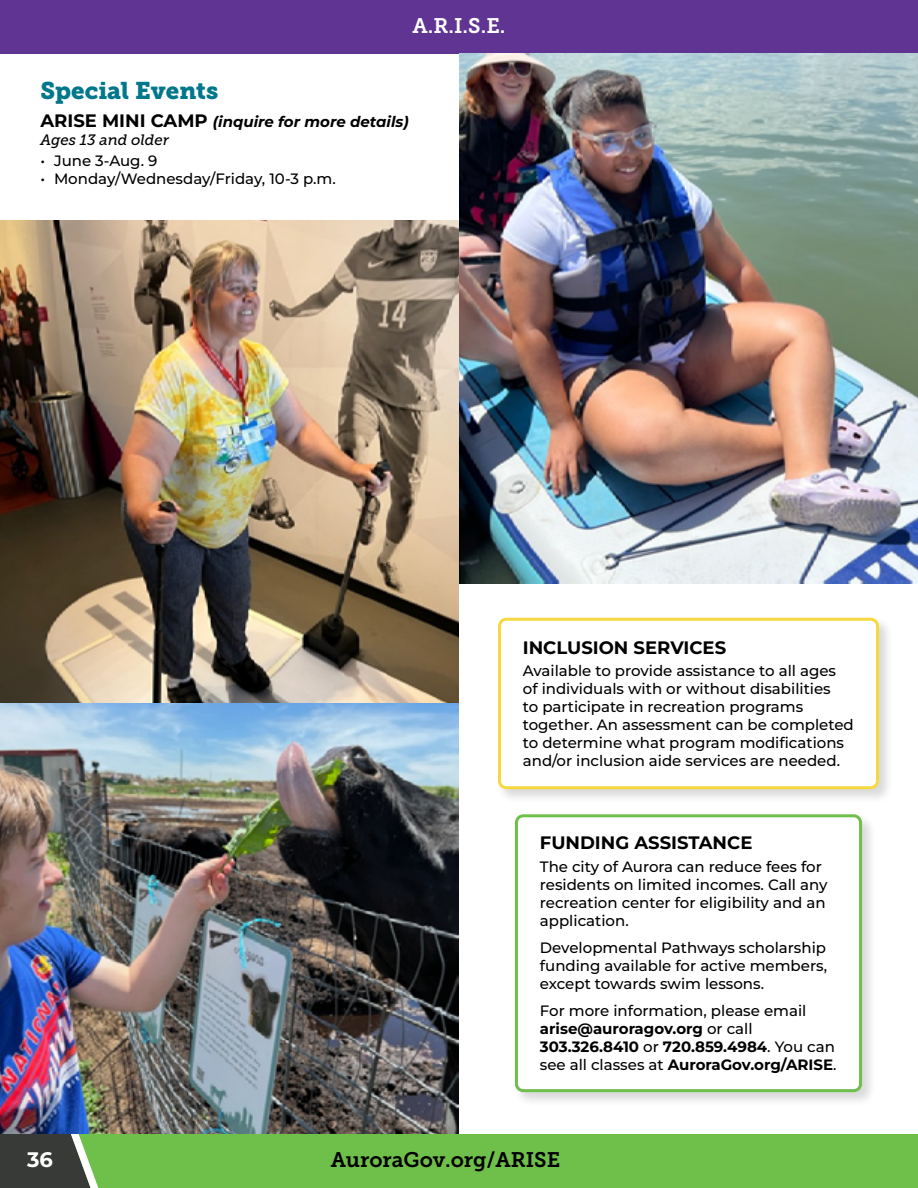
<style>
.page{position:relative;width:918px;height:1188px;background:#fff}
.page>*{position:absolute;margin:0;border:0;box-sizing:border-box;transform-origin:0 0}
.Section_Title_-_Teal{font:24px "Museo Slab 900";color:#00778b}
.Header_Style_-_H2__Black{font:21px "Museo Slab 700";color:#000}
.Header_Style_-_H2__Black-2{font:21px "Museo Slab 700";color:#fff}
.t1{font:700 21px "Montserrat";color:#fff}
.Class_Title__Black{font:700 18px "Montserrat";color:#000}
.Paragraph_Style_-_P1__Black{font:500 15px/18px "Montserrat";color:#000}
.Paragraph_Style_-_P1__Black-2{font:700 15px/18px "Montserrat";color:#000}
.Bullet_Points{font:500 15px "Montserrat";color:#000}
.Class_Title__Black-2{font:italic 700 15px "Montserrat";color:#000}
.Age__Black__Italic{font:italic 15px "Museo Slab 500";color:#000}
.s1{font-style:normal;font-size:18px}
.s2{font-weight:500}
</style>
<div class="page">
<div style="left:0;top:1134px;width:918px;height:54px;background:#6fbf4b"></div>
<svg style="left:0;top:1134px;width:98px;height:54px;background:#4c5648"></svg>
<div style="left:0;top:0;width:918px;height:54px;background:#603493"></div>
<div style="left:497px;top:617px;width:397px;height:187px;background:#000;opacity:.15"></div>
<div style="left:500px;top:619px;width:378px;height:169px;background:#fff;border-radius:7px"></div>
<div style="left:498px;top:618px;width:381px;height:171px;border:3px solid #f6d93e;border-radius:7px"></div>
<div style="left:514px;top:813px;width:363px;height:294px;background:#000;opacity:.15"></div>
<div style="left:516px;top:816px;width:345px;height:275px;background:#fff;border-radius:7px"></div>
<div style="left:515px;top:814px;width:347px;height:278px;border:3px solid #6fbf4b;border-radius:7px"></div>
<img style="left:459px;top:54px;width:459px;height:529px">
<img style="left:0;top:220px;width:459px;height:484px">
<img style="left:0;top:704px;width:459px;height:430px">
<h2 class="Header_Style_-_H2__Black-2" style="left:413px;top:14px;width:94px">A.R.I.S.E.</h2>
<h3 class="Section_Title_-_Teal" style="left:40px;top:77px;width:179px">Special Events</h3>
<p class="Class_Title__Black-2" style="left:40px;top:111px;width:370px"><span class="s1">ARISE MINI CAMP</span> (inquire for more details)</p>
<p class="Age__Black__Italic" style="left:40px;top:131px;width:130px">Ages 13 and older</p>
<p class="Bullet_Points" style="left:40px;top:150px;width:118px">• June 3-Aug. 9</p>
<p class="Bullet_Points" style="left:40px;top:168px;width:297px">• Monday/Wednesday/Friday, 10-3 p.m.</p>
<p class="Class_Title__Black" style="left:523px;top:635px;width:205px">INCLUSION SERVICES</p>
<p class="Paragraph_Style_-_P1__Black" style="left:523px;top:661px;width:332px">Available to provide assistance to all ages of individuals with or without disabilities<br>to participate in recreation programs together. An assessment can be completed to determine what program modifications and/or inclusion aide services are needed.</p>
<p class="Class_Title__Black" style="left:540px;top:831px;width:214px">FUNDING ASSISTANCE</p>
<p class="Paragraph_Style_-_P1__Black" style="left:540px;top:857px;width:289px">The city of Aurora can reduce fees for residents on limited incomes. Call any recreation center for eligibility and an application.</p>
<p class="Paragraph_Style_-_P1__Black" style="left:540px;top:938px;width:289px;text-align:justify">Developmental Pathways scholarship funding available for active members, except towards swim lessons.</p>
<p class="Paragraph_Style_-_P1__Black" style="left:540px;top:1001px;width:268px">For more information, please email</p>
<p class="Paragraph_Style_-_P1__Black-2" style="left:540px;top:1019px;width:298px">arise@auroragov.org <span class="s2">or call<br></span>303.326.8410 <span class="s2">or</span> 720.859.4984<span class="s2">. You can see all classes at</span> AuroraGov.org/ARISE<span class="s2">.</span></p>
<h2 class="t1" style="left:27px;top:1146px;width:27px">36</h2>
<h2 class="Header_Style_-_H2__Black" style="left:331px;top:1148px;width:231px">AuroraGov.org/ARISE</h2>
</div>
